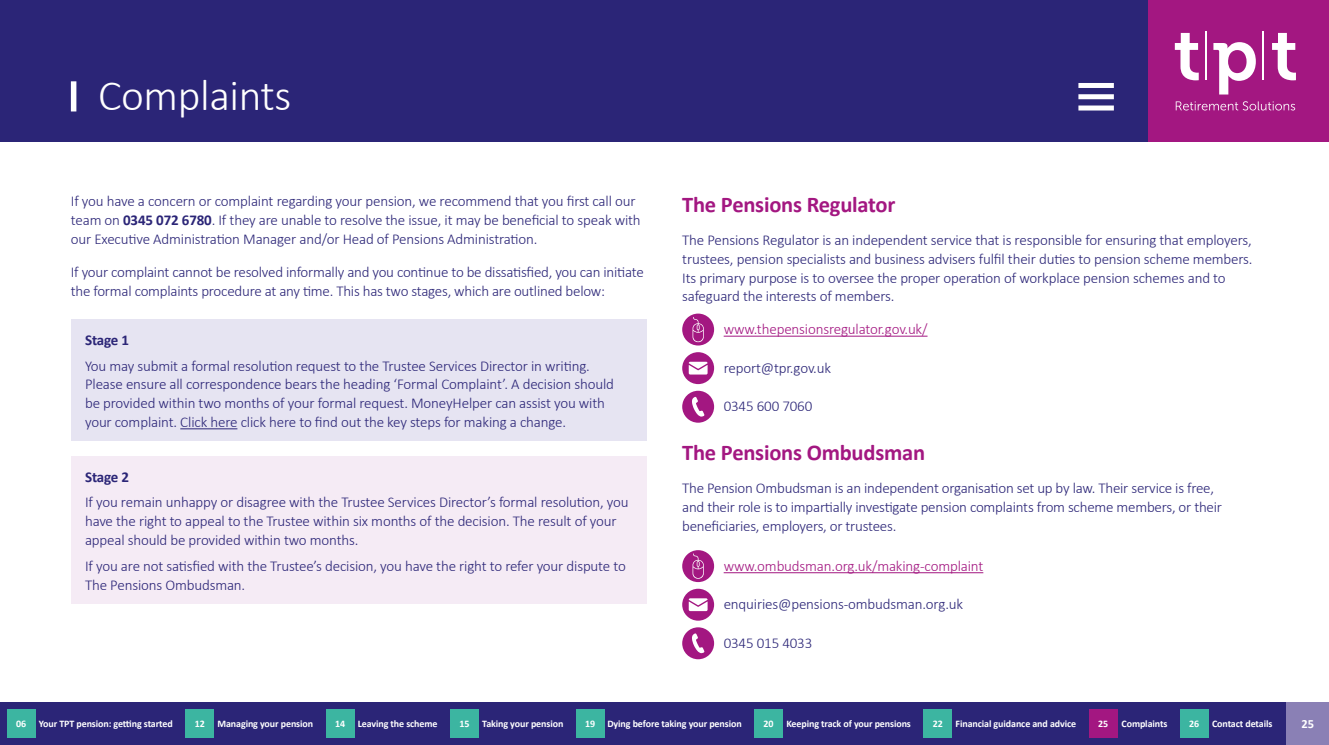
<style>
.page{position:relative;width:1329px;height:745px;background:#fff}
.page>*{position:absolute;margin:0;border:0;box-sizing:border-box;transform-origin:0 0}
.t1{font:300 43.75px "Calibri";letter-spacing:-.01em;color:#fff}
.t2{font:700 22.5px "Calibri";letter-spacing:-.01em;color:#a31781}
.t3{font:300 15px/18.8px "Calibri";letter-spacing:-.01em;color:#2b2577}
.t4{font:300 15px "Calibri";letter-spacing:-.01em;color:#a31781}
.t5{font:700 15px "Calibri";letter-spacing:-.015em;color:#2b2577}
.t6{font:700 12.5px "Calibri";color:#fff}
.t7{font:700 10px "Calibri";letter-spacing:-.01em;color:#fff}
.s1{font-weight:700}
</style>
<div class="page">
<hr style="left:724px;top:335px;width:203px;height:1px;background:#a31781">
<div style="left:682px;top:313px;width:32px;height:32px;background:#a31781;border-radius:50%"></div>
<svg style="left:692px;top:317px;width:12px;height:25px"></svg>
<div style="left:682px;top:352px;width:32px;height:32px;background:#a31781;border-radius:50%"></div>
<svg style="left:689px;top:361px;width:18px;height:13px"></svg>
<div style="left:682px;top:390px;width:32px;height:32px;background:#a31781;border-radius:50%"></div>
<svg style="left:692px;top:396px;width:12px;height:20px"></svg>
<hr style="left:724px;top:572px;width:259px;height:1px;background:#a31781">
<div style="left:682px;top:549px;width:32px;height:32px;background:#a31781;border-radius:50%"></div>
<svg style="left:692px;top:553px;width:12px;height:25px"></svg>
<svg style="left:682px;top:588px;width:32px;height:32px"></svg>
<svg style="left:689px;top:598px;width:18px;height:12px"></svg>
<div style="left:682px;top:627px;width:32px;height:31px;background:#a31781;border-radius:50%"></div>
<svg style="left:692px;top:633px;width:12px;height:19px"></svg>
<div style="left:71px;top:319px;width:576px;height:122px;background:#e6e4f2"></div>
<hr style="left:180px;top:428px;width:57px;height:1px;background:#2b2577">
<div style="left:71px;top:456px;width:576px;height:147px;background:#f5ebf5"></div>
<div style="left:0;top:0;width:1148px;height:142px;background:#2b2577"></div>
<div style="left:71px;top:81px;width:5px;height:30px;background:#fff"></div>
<div style="left:1148px;top:0;width:181px;height:142px;background:#a31781"></div>
<svg style="left:1176px;top:101px;width:119px;height:9px"></svg>
<svg style="left:1175px;top:33px;width:24px;height:47px"></svg>
<svg style="left:1272px;top:33px;width:24px;height:47px"></svg>
<svg style="left:1213px;top:42px;width:43px;height:52px"></svg>
<hr style="left:1205px;top:31px;width:1px;height:49px;background:#fff">
<hr style="left:1262px;top:31px;width:1px;height:49px;background:#fff">
<div style="left:1078px;top:83px;width:36px;height:5px;background:#fff"></div>
<div style="left:1078px;top:94px;width:36px;height:5px;background:#fff"></div>
<div style="left:1078px;top:105px;width:36px;height:5px;background:#fff"></div>
<div style="left:0;top:702px;width:1307px;height:42px;background:#2b2577"></div>
<div style="left:7px;top:709px;width:28px;height:28px;background:#3cb5a1"></div>
<div style="left:186px;top:709px;width:28px;height:28px;background:#3cb5a1"></div>
<div style="left:326px;top:709px;width:28px;height:28px;background:#3cb5a1"></div>
<div style="left:450px;top:709px;width:29px;height:28px;background:#3cb5a1"></div>
<div style="left:576px;top:709px;width:28px;height:28px;background:#3cb5a1"></div>
<div style="left:754px;top:709px;width:29px;height:28px;background:#3cb5a1"></div>
<div style="left:924px;top:709px;width:28px;height:28px;background:#3cb5a1"></div>
<div style="left:1089px;top:709px;width:28px;height:28px;background:#a31781"></div>
<div style="left:1180px;top:709px;width:28px;height:28px;background:#3cb5a1"></div>
<div style="left:1286px;top:702px;width:43px;height:42px;background:#8a80b5"></div>
<h1 class="t1" style="left:98px;top:68px;width:195px">Complaints</h1>
<p class="t3" style="left:71px;top:192px;width:571px">If you have a concern or complaint regarding your pension, we recommend that you first call our team on <span class="s1">0345 072 6780</span>. If they are unable to resolve the issue, it may be beneficial to speak with our Executive Administration Manager and/or Head of Pensions Administration.</p>
<p class="t3" style="left:71px;top:262px;width:574px">If your complaint cannot be resolved informally and you continue to be dissatisfied, you can initiate the formal complaints procedure at any time. This has two stages, which are outlined below:</p>
<p class="t5" style="left:85px;top:329px;width:46px">Stage 1</p>
<p class="t3" style="left:85px;top:356px;width:530px">You may submit a formal resolution request to the Trustee Services Director in writing.<br>Please ensure all correspondence bears the heading ‘Formal Complaint’. A decision should be provided within two months of your formal request. MoneyHelper can assist you with your complaint. Click here click here to find out the key steps for making a change.</p>
<p class="t5" style="left:85px;top:465px;width:46px">Stage 2</p>
<p class="t3" style="left:85px;top:492px;width:545px">If you remain unhappy or disagree with the Trustee Services Director’s formal resolution, you have the right to appeal to the Trustee within six months of the decision. The result of your appeal should be provided within two months.</p>
<p class="t3" style="left:85px;top:556px;width:542px">If you are not satisfied with the Trustee’s decision, you have the right to refer your dispute to<br>The Pensions Ombudsman.</p>
<h2 class="t2" style="left:682px;top:188px;width:215px">The Pensions Regulator</h2>
<p class="t3" style="left:682px;top:230px;width:572px">The Pensions Regulator is an independent service that is responsible for ensuring that employers, trustees, pension specialists and business advisers fulfil their duties to pension scheme members.<br>Its primary purpose is to oversee the proper operation of workplace pension schemes and to safeguard the interests of members.</p>
<p class="t4" style="left:724px;top:320px;width:205px">www.thepensionsregulator.gov.uk/</p>
<p class="t3" style="left:724px;top:358px;width:109px">report@tpr.gov.uk</p>
<p class="t3" style="left:724px;top:396px;width:90px">0345 600 7060</p>
<h2 class="t2" style="left:682px;top:436px;width:244px">The Pensions Ombudsman</h2>
<p class="t3" style="left:682px;top:478px;width:541px">The Pension Ombudsman is an independent organisation set up by law. Their service is free, and their role is to impartially investigate pension complaints from scheme members, or their beneficiaries, employers, or trustees.</p>
<p class="t4" style="left:724px;top:556px;width:261px">www.ombudsman.org.uk/making-complaint</p>
<p class="t3" style="left:724px;top:594px;width:241px">enquiries@pensions-ombudsman.org.uk</p>
<p class="t3" style="left:724px;top:633px;width:90px">0345 015 4033</p>
<p class="t7" style="left:16px;top:716px;width:12px">06</p>
<p class="t7" style="left:39px;top:716px;width:135px">Your TPT pension: getting started</p>
<p class="t7" style="left:195px;top:716px;width:12px">12</p>
<p class="t7" style="left:217px;top:716px;width:97px">Managing your pension</p>
<p class="t7" style="left:335px;top:716px;width:12px">14</p>
<p class="t7" style="left:358px;top:716px;width:81px">Leaving the scheme</p>
<p class="t7" style="left:459px;top:716px;width:12px">15</p>
<p class="t7" style="left:482px;top:716px;width:83px">Taking your pension</p>
<p class="t7" style="left:585px;top:716px;width:158px">19 Dying before taking your pension</p>
<p class="t7" style="left:763px;top:716px;width:12px">20</p>
<p class="t7" style="left:786px;top:716px;width:126px">Keeping track of your pensions</p>
<p class="t7" style="left:933px;top:716px;width:12px">22</p>
<p class="t7" style="left:955px;top:716px;width:122px">Financial guidance and advice</p>
<p class="t7" style="left:1098px;top:716px;width:12px">25</p>
<p class="t7" style="left:1121px;top:716px;width:47px">Complaints</p>
<p class="t7" style="left:1189px;top:716px;width:12px">26</p>
<p class="t7" style="left:1212px;top:716px;width:62px">Contact details</p>
<p class="t6" style="left:1301px;top:715px;width:14px">25</p>
</div>
